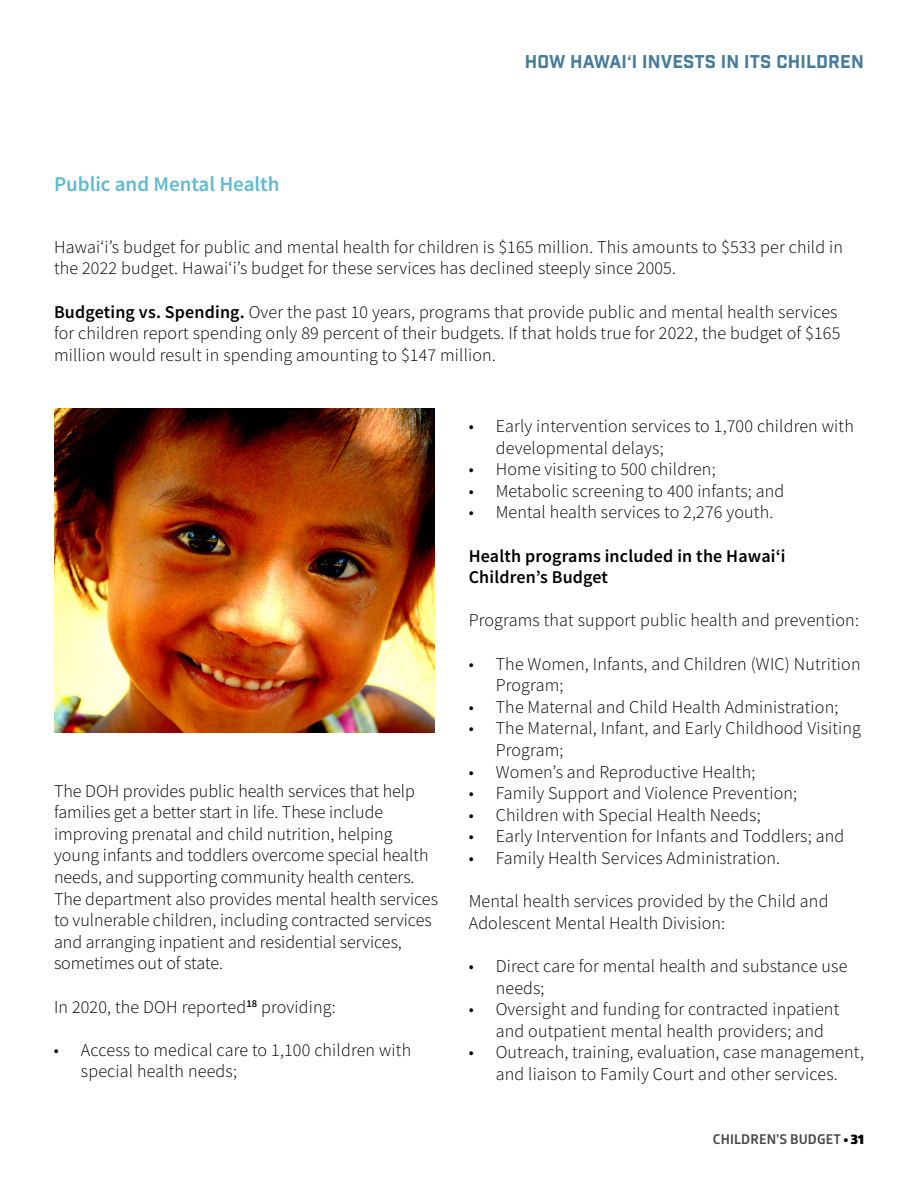
<style>
.page{position:relative;width:918px;height:1188px;background:#fff}
.page>*{position:absolute;margin:0;border:0;box-sizing:border-box;transform-origin:0 0}
.t1{font:600 21px "Source Sans Pro";color:#5dbcd2}
.t2{font:300 18px/21.6px "Source Sans Pro";letter-spacing:.01em;color:#000}
.t3{font:600 18px/21.6px "Source Sans Pro";letter-spacing:.01em;color:#000}
.t4{font:18px "Industry Inc Base";letter-spacing:.01em;color:#457b9d}
.t5{font:700 13.5px "Glober";letter-spacing:.01em;color:#464646}
.s1{font-weight:600}
.s2{font-weight:900;color:#000}
</style>
<div class="page">
<img style="left:54px;top:409px;width:380px;height:323px">
<p class="t1" style="left:54px;top:170px;width:227px">Public and Mental Health</p>
<p class="t4" style="left:525px;top:50px;width:341px">HOW HAWAI‘I INVESTS IN ITS CHILDREN</p>
<p class="t2" style="left:54px;top:236px;width:791px">Hawaiʻi’s budget for public and mental health for children is $165 million. This amounts to $533 per child in the 2022 budget. Hawaiʻi’s budget for these services has declined steeply since 2005.</p>
<p class="t2" style="left:54px;top:301px;width:788px"><span class="s1">Budgeting vs. Spending.</span> Over the past 10 years, programs that provide public and mental health services for children report spending only 89 percent of their budgets. If that holds true for 2022, the budget of $165 million would result in spending amounting to $147 million.</p>
<p class="t2" style="left:54px;top:780px;width:385px">The DOH provides public health services that help families get a better start in life. These include improving prenatal and child nutrition, helping young infants and toddlers overcome special health needs, and supporting community health centers.<br>The department also provides mental health services to vulnerable children, including contracted services and arranging inpatient and residential services, sometimes out of state.</p>
<p class="t2" style="left:54px;top:996px;width:283px">In 2020, the DOH reported<sup>18</sup> providing:</p>
<p class="t2" style="left:81px;top:1039px;width:332px;text-indent:-27px">• Access to medical care to 1,100 children with special health needs;</p>
<p class="t2" style="left:496px;top:415px;width:360px;text-indent:-27px">• Early intervention services to 1,700 children with developmental delays;</p>
<p class="t2" style="left:469px;top:458px;width:248px">• Home visiting to 500 children;</p>
<p class="t2" style="left:469px;top:480px;width:317px">• Metabolic screening to 400 infants; and</p>
<p class="t2" style="left:469px;top:502px;width:306px">• Mental health services to 2,276 youth.</p>
<p class="t3" style="left:469px;top:545px;width:318px">Health programs included in the Hawaiʻi<br>Children’s Budget</p>
<p class="t2" style="left:469px;top:610px;width:392px">Programs that support public health and prevention:</p>
<p class="t2" style="left:496px;top:653px;width:366px;text-indent:-27px">• The Women, Infants, and Children (WIC) Nutrition<br>Program;</p>
<p class="t2" style="left:469px;top:696px;width:371px">• The Maternal and Child Health Administration;</p>
<p class="t2" style="left:496px;top:718px;width:367px;text-indent:-27px">• The Maternal, Infant, and Early Childhood Visiting<br>Program;</p>
<p class="t2" style="left:469px;top:761px;width:288px">• Women’s and Reproductive Health;</p>
<p class="t2" style="left:469px;top:782px;width:330px">• Family Support and Violence Prevention;</p>
<p class="t2" style="left:469px;top:804px;width:293px">• Children with Special Health Needs;</p>
<p class="t2" style="left:469px;top:826px;width:377px">• Early Intervention for Infants and Toddlers; and</p>
<p class="t2" style="left:469px;top:847px;width:313px">• Family Health Services Administration.</p>
<p class="t2" style="left:469px;top:890px;width:361px">Mental health services provided by the Child and<br>Adolescent Mental Health Division:</p>
<p class="t2" style="left:496px;top:955px;width:353px;text-indent:-27px">• Direct care for mental health and substance use needs;</p>
<p class="t2" style="left:496px;top:998px;width:345px;text-indent:-27px">• Oversight and funding for contracted inpatient and outpatient mental health providers; and</p>
<p class="t2" style="left:469px;top:1042px;width:397px;text-align:center">• Outreach, training, evaluation, case management, and liaison to Family Court and other services.</p>
<p class="t5" style="left:713px;top:1130px;width:153px">CHILDREN’S BUDGET <span class="s2">• 31</span></p>
</div>
